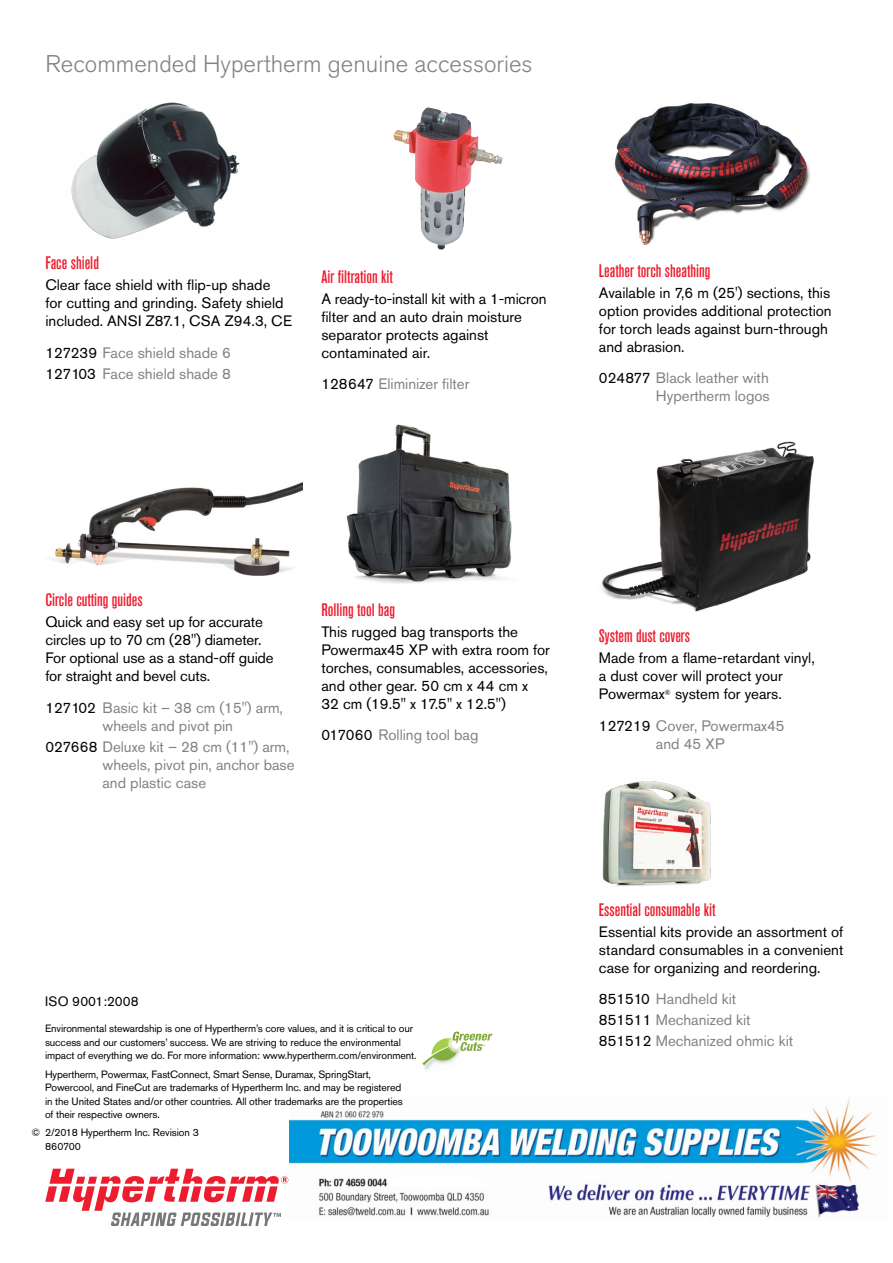
<style>
.page{position:relative;width:893px;height:1263px;background:#fff}
.page>*{position:absolute;margin:0;border:0;box-sizing:border-box;transform-origin:0 0}
.t1{font:300 24px "Akzidenz Grotesk Pro";color:#808285}
.t2{font:500 condensed 18px "Akzidenz Grotesk Pro";color:#ed1c2e}
.t3{font:15px/18px "Akzidenz Grotesk Pro";color:#000}
.t4{font:15px/18px "Akzidenz Grotesk Pro";color:#808285;text-align:center}
.t5{font:13.5px "Akzidenz Grotesk Pro";letter-spacing:.01em;color:#000}
.t6{font:10.5px/13.5px "Akzidenz Grotesk Pro";letter-spacing:-.01em;color:#000}
.s1{color:#000}
</style>
<div class="page">
<img style="left:71px;top:102px;width:169px;height:137px">
<img style="left:52px;top:482px;width:251px;height:94px">
<img style="left:393px;top:107px;width:110px;height:143px">
<img style="left:601px;top:441px;width:213px;height:171px">
<img style="left:614px;top:103px;width:196px;height:143px">
<img style="left:602px;top:781px;width:109px;height:106px">
<img style="left:346px;top:424px;width:166px;height:160px">
<svg style="left:45px;top:1169px;width:243px;height:57px"></svg>
<img style="left:424px;top:1065px;width:8px;height:5px">
<svg style="left:422px;top:1031px;width:70px;height:34px"></svg>
<img style="left:289px;top:1098px;width:589px;height:119px">
<p class="t1" style="left:45px;top:48px;width:489px">Recommended Hypertherm genuine accessories</p>
<p class="t2" style="left:45px;top:251px;width:55px">Face shield</p>
<p class="t3" style="left:45px;top:276px;width:248px">Clear face shield with flip-up shade<br>for cutting and grinding. Safety shield included. ANSI Z87.1, CSA Z94.3, CE</p>
<p class="t4" style="left:45px;top:344px;width:187px"><span class="s1">127239</span> Face shield shade 6</p>
<p class="t4" style="left:45px;top:365px;width:187px"><span class="s1">127103</span> Face shield shade 8</p>
<p class="t2" style="left:321px;top:265px;width:73px">Air filtration kit</p>
<p class="t3" style="left:321px;top:290px;width:227px">A ready-to-install kit with a 1-micron filter and an auto drain moisture separator protects against contaminated air.</p>
<p class="t4" style="left:321px;top:375px;width:149px"><span class="s1">128647</span> Eliminizer filter</p>
<p class="t2" style="left:599px;top:259px;width:113px">Leather torch sheathing</p>
<p class="t3" style="left:599px;top:283px;width:234px">Available in 7,6 m (25') sections, this option provides additional protection for torch leads against burn-through and abrasion.</p>
<p class="t4" style="left:599px;top:369px;width:172px;text-align:right"><span class="s1">024877</span> Black leather with<br>Hypertherm logos</p>
<p class="t2" style="left:45px;top:588px;width:99px">Circle cutting guides</p>
<p class="t3" style="left:45px;top:613px;width:230px">Quick and easy set up for accurate circles up to 70 cm (28") diameter.<br>For optional use as a stand-off guide for straight and bevel cuts.</p>
<p class="t4" style="left:45px;top:698px;width:239px"><span class="s1">127102</span> Basic kit – 38 cm (15") arm, wheels and pivot pin</p>
<p class="t4" style="left:102px;top:737px;width:194px;text-align:left;text-indent:-57px"><span class="s1">027668</span> Deluxe kit – 28 cm (11") arm, wheels, pivot pin, anchor base and plastic case</p>
<p class="t2" style="left:321px;top:598px;width:75px">Rolling tool bag</p>
<p class="t3" style="left:321px;top:622px;width:230px">This rugged bag transports the<br>Powermax45 XP with extra room for torches, consumables, accessories, and other gear. 50 cm x 44 cm x<br>32 cm (19.5" x 17.5" x 12.5")</p>
<p class="t4" style="left:321px;top:726px;width:158px"><span class="s1">017060</span> Rolling tool bag</p>
<p class="t5" style="left:45px;top:993px;width:95px">ISO 9001:2008</p>
<p class="t6" style="left:45px;top:1022px;width:373px">Environmental stewardship is one of Hypertherm’s core values, and it is critical to our success and our customers’ success. We are striving to reduce the environmental impact of everything we do. For more information: www.hypertherm.com/environment.</p>
<p class="t6" style="left:45px;top:1067px;width:358px">Hypertherm, Powermax, FastConnect, Smart Sense, Duramax, SpringStart,<br>Powercool, and FineCut are trademarks of Hypertherm Inc. and may be registered</p>
<p class="t6" style="left:45px;top:1107px;width:116px">of their respective owners.</p>
<p class="t6" style="left:32px;top:1126px;width:169px">© 2/2018 Hypertherm Inc. Revision 3</p>
<p class="t6" style="left:45px;top:1139px;width:38px">860700</p>
<p class="t6" style="left:45px;top:1094px;width:359px">in the United States and/or other countries. All other trademarks are the properties</p>
<p class="t2" style="left:599px;top:624px;width:93px">System dust covers</p>
<p class="t3" style="left:599px;top:649px;width:217px">Made from a flame-retardant vinyl, a dust cover will protect your<br>Powermax<sup>®</sup> system for years.</p>
<p class="t4" style="left:599px;top:716px;width:187px"><span class="s1">127219</span> Cover, Powermax45 and 45 XP</p>
<p class="t2" style="left:599px;top:898px;width:118px">Essential consumable kit</p>
<p class="t3" style="left:599px;top:922px;width:246px;text-align:justify">Essential kits provide an assortment of standard consumables in a convenient case for organizing and reordering.</p>
<p class="t4" style="left:599px;top:990px;width:139px"><span class="s1">851510</span> Handheld kit</p>
<p class="t4" style="left:599px;top:1011px;width:153px"><span class="s1">851511</span> Mechanized kit</p>
<p class="t4" style="left:599px;top:1032px;width:196px"><span class="s1">851512</span> Mechanized ohmic kit</p>
</div>
